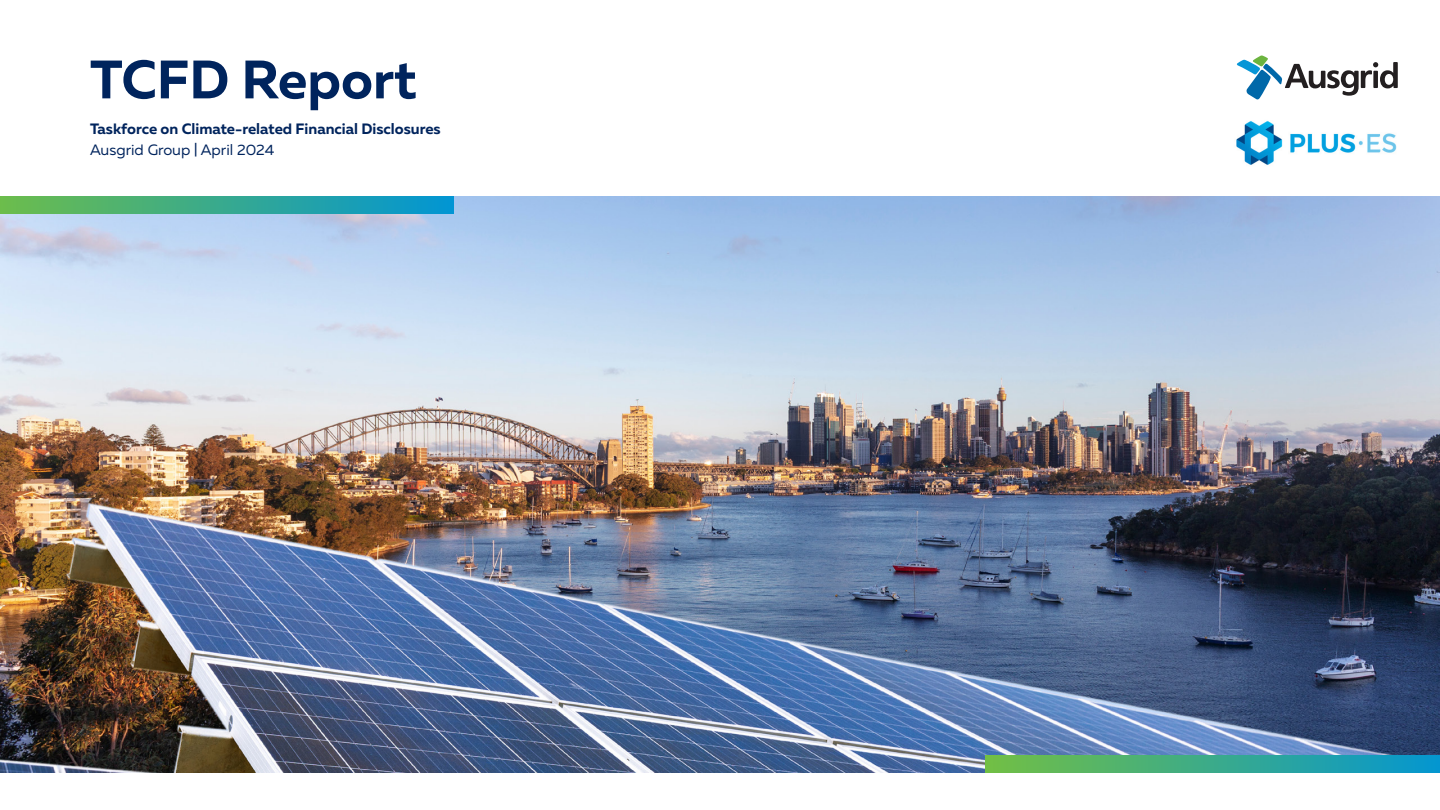
<style>
.page{position:relative;width:1440px;height:810px;background:#fff}
.page>*{position:absolute;margin:0;border:0;box-sizing:border-box;transform-origin:0 0}
.t1{font:700 54px "Muller";color:#00245d}
.t2{font:700 15px "Muller";color:#00245d}
.t3{font:15px "Muller";color:#00245d}
</style>
<div class="page">
<img style="left:0;top:196px;width:1440px;height:576px">
<div style="left:986px;top:755px;width:454px;height:17px;background:linear-gradient(to right,#72bf44,#0496d0)"></div>
<div style="left:0;top:196px;width:454px;height:18px;background:linear-gradient(to right,#6cbd4b,#0195d4)"></div>
<svg style="left:1237px;top:55px;width:161px;height:44px"></svg>
<img style="left:1236px;top:121px;width:161px;height:44px">
<h1 class="t1" style="left:90px;top:46px;width:328px">TCFD Report</h1>
<p class="t2" style="left:90px;top:120px;width:352px">Taskforce on Climate-related Financial Disclosures</p>
<p class="t3" style="left:90px;top:141px;width:186px">Ausgrid Group | April 2024</p>
</div>
